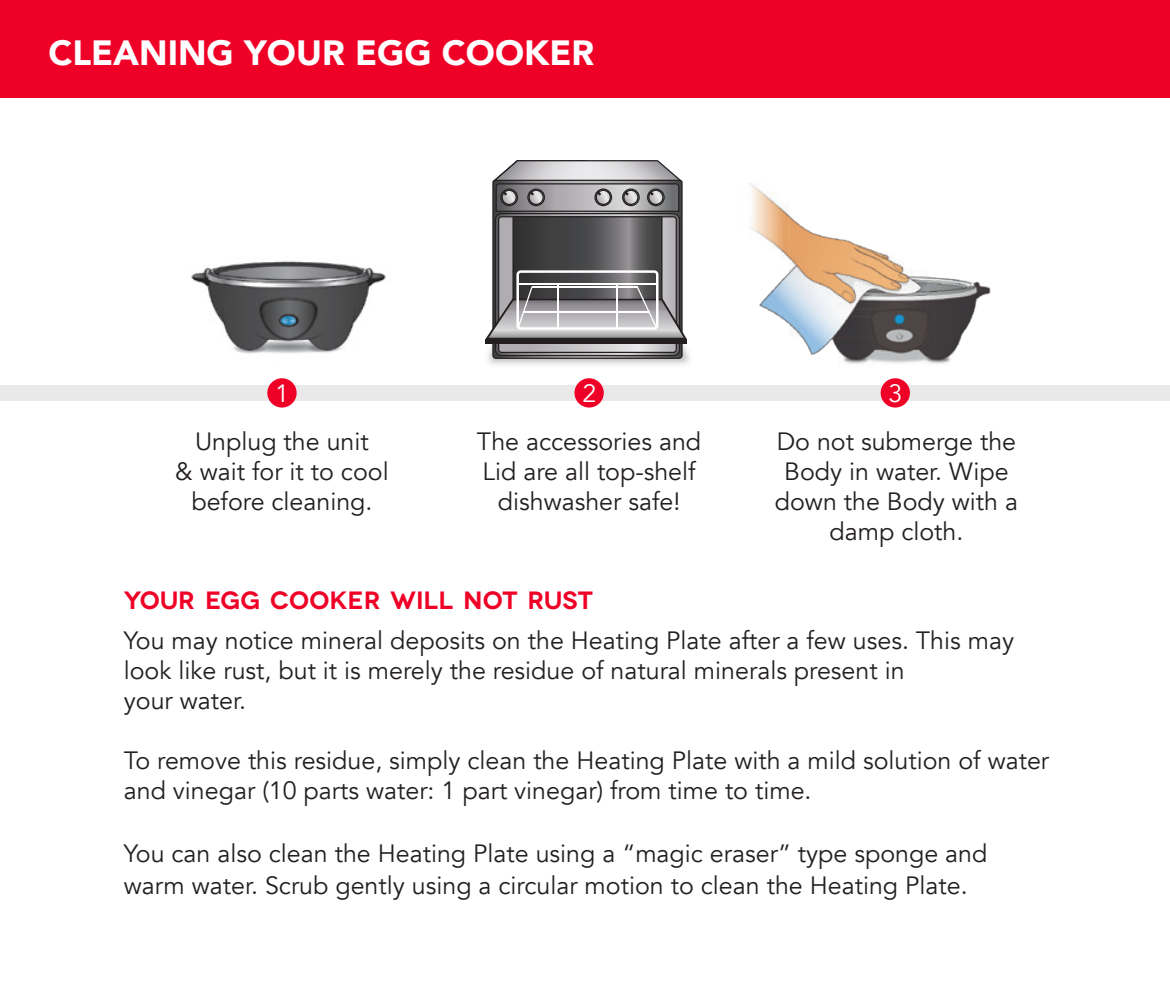
<style>
.page{position:relative;width:1170px;height:989px;background:#fff}
.page>*{position:absolute;margin:0;border:0;box-sizing:border-box;transform-origin:0 0}
.t1{font:900 35px "Avenir";color:#fff}
.t2{font:25px/30px "Avenir";color:#231f20}
.t3{font:25px "Avenir";color:#fff}
.s1{font-family:"Novecentowide";font-weight:600;color:#ef0027}
</style>
<div class="page">
<img style="left:400px;top:359px;width:283px;height:49px">
<svg style="left:485px;top:160px;width:198px;height:199px;background:#908f91"></svg>
<div style="left:485px;top:339px;width:202px;height:5px;background:#231f20"></div>
<div style="left:0;top:0;width:1169px;height:98px;background:#ef0027"></div>
<img style="left:683px;top:183px;width:326px;height:225px">
<div style="left:0;top:385px;width:1169px;height:15px;background:#e9e9e9"></div>
<div style="left:267px;top:378px;width:29px;height:29px;background:#ef0027;border-radius:50%"></div>
<div style="left:880px;top:378px;width:29px;height:29px;background:#ef0027;border-radius:50%"></div>
<div style="left:574px;top:378px;width:29px;height:29px;background:#ef0027;border-radius:50%"></div>
<img style="left:191px;top:261px;width:220px;height:100px">
<p class="t1" style="left:48px;top:23px;width:547px">CLEANING YOUR EGG COOKER</p>
<p class="t3" style="left:275px;top:379px;width:15px">1</p>
<p class="t3" style="left:582px;top:379px;width:15px">2</p>
<p class="t3" style="left:888px;top:378px;width:15px">3</p>
<p class="t2" style="left:175px;top:426px;width:215px;text-align:center">Unplug the unit<br>&amp; wait for it to cool before cleaning.</p>
<p class="t2" style="left:477px;top:426px;width:226px;text-align:center">The accessories and<br>Lid are all top-shelf dishwasher safe!</p>
<p class="t2" style="left:774px;top:426px;width:245px;text-align:center">Do not submerge the<br>Body in water. Wipe down the Body with a damp cloth.</p>
<p class="t2" style="left:124px;top:581px;width:891px;line-height:40px"><span class="s1">YOUR EGG COOKER WILL NOT RUST<br></span>You may notice mineral deposits on the Heating Plate after a few uses. This may</p>
<p class="t2" style="left:124px;top:656px;width:782px">look like rust, but it is merely the residue of natural minerals present in your water.</p>
<p class="t2" style="left:124px;top:746px;width:926px">To remove this residue, simply clean the Heating Plate with a mild solution of water and vinegar (10 parts water: 1 part vinegar) from time to time.</p>
<p class="t2" style="left:124px;top:837px;width:865px;line-height:32.5px">You can also clean the Heating Plate using a “magic eraser” type sponge and warm water. Scrub gently using a circular motion to clean the Heating Plate.</p>
</div>
